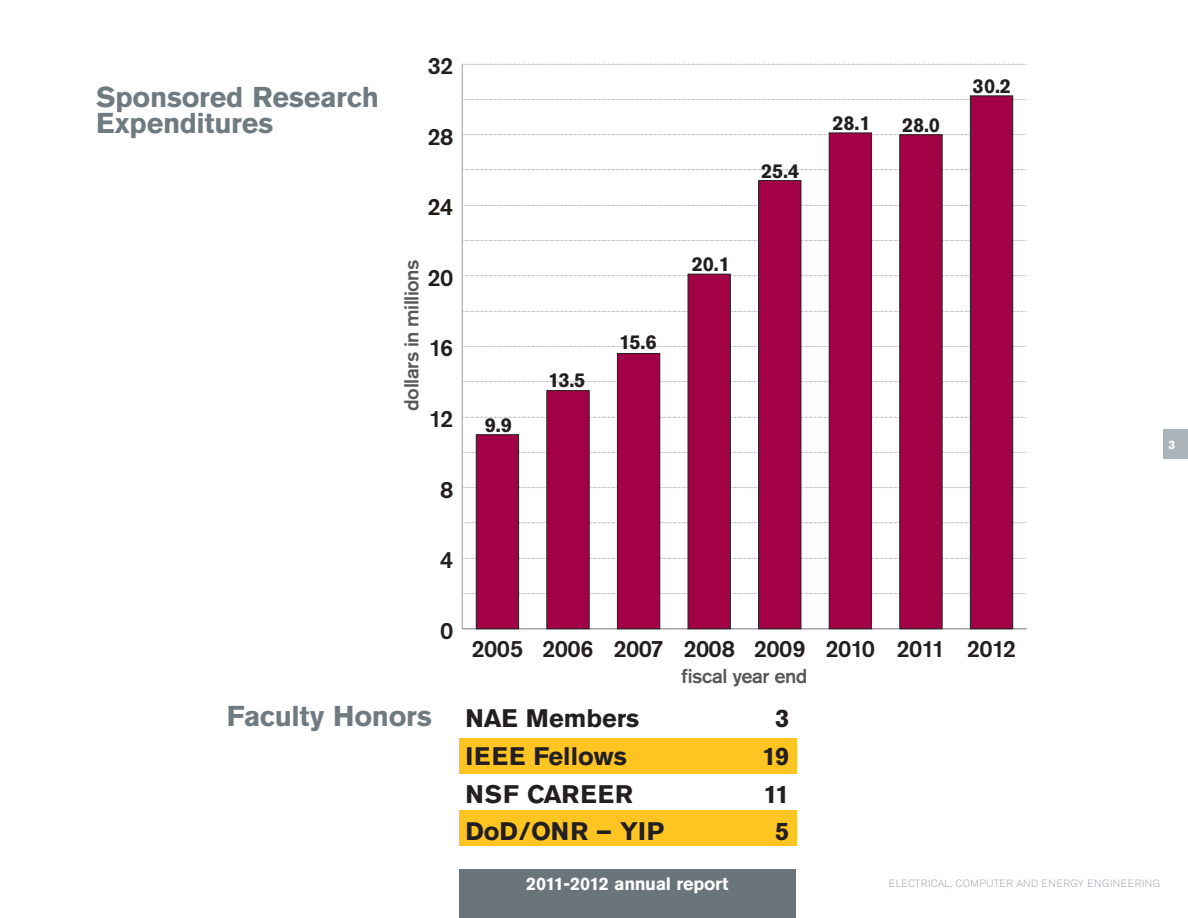
<style>
.page{position:relative;width:1188px;height:918px;background:#fff}
.page>*{position:absolute;margin:0;border:0;box-sizing:border-box;transform-origin:0 0}
.Center_Name_Head{font:700 28.5px/27px "Akzidenz Grotesk Pro";letter-spacing:-.01em;color:#6f7a81}
.Bold_subhead{font:700 25.2px "Akzidenz Grotesk Pro";color:#231f20}
.Bold_subhead-2{font:700 25.2px "Akzidenz Grotesk Pro";letter-spacing:.04em;color:#231f20}
.t1{font:500 23.55px "Akzidenz Grotesk Pro";letter-spacing:-.025em;color:#231f20}
.t2{font:500 23.55px "Akzidenz Grotesk Pro";color:#221a15}
.t3{font:700 19.95px "Akzidenz Grotesk Pro";letter-spacing:-.01em;color:#231f20}
.t4{font:500 19.95px "Akzidenz Grotesk Pro";letter-spacing:-.025em;color:#57585a}
.t5{font:700 18px "Akzidenz Grotesk Pro";letter-spacing:-.02em;color:#fff}
.t6{font:700 12px "Akzidenz Grotesk Pro";color:#fff}
.t7{font:300 10.5px "Akzidenz Grotesk Pro";letter-spacing:.03em;color:#acb3b9}
</style>
<div class="page">
<div style="left:459px;top:810px;width:337px;height:36px;background:#fec422"></div>
<div style="left:459px;top:738px;width:337px;height:36px;background:#fec422"></div>
<hr style="left:462px;top:64px;width:1px;height:565px;background:#acadb1">
<hr style="left:462px;top:628px;width:565px;height:1px;background:#acadb1">
<svg style="left:462px;top:558px;width:565px;height:1px"></svg>
<svg style="left:462px;top:487px;width:565px;height:1px"></svg>
<svg style="left:462px;top:416px;width:565px;height:2px"></svg>
<svg style="left:462px;top:346px;width:565px;height:1px"></svg>
<svg style="left:462px;top:275px;width:565px;height:1px"></svg>
<svg style="left:462px;top:205px;width:565px;height:1px"></svg>
<svg style="left:462px;top:134px;width:565px;height:1px"></svg>
<svg style="left:462px;top:64px;width:565px;height:1px"></svg>
<svg style="left:462px;top:593px;width:565px;height:1px"></svg>
<svg style="left:462px;top:522px;width:565px;height:2px"></svg>
<svg style="left:462px;top:452px;width:565px;height:1px"></svg>
<svg style="left:462px;top:381px;width:565px;height:1px"></svg>
<svg style="left:462px;top:311px;width:565px;height:1px"></svg>
<svg style="left:462px;top:240px;width:565px;height:1px"></svg>
<svg style="left:462px;top:169px;width:565px;height:2px"></svg>
<svg style="left:462px;top:99px;width:565px;height:1px"></svg>
<div style="left:476px;top:434px;width:43px;height:195px;background:#a30146;border:1px solid #231f20"></div>
<div style="left:547px;top:390px;width:42px;height:239px;background:#a30146"></div>
<div style="left:617px;top:353px;width:43px;height:276px;background:#a30146;border:1px solid #231f20"></div>
<div style="left:688px;top:274px;width:43px;height:355px;background:#a30146;border:1px solid #231f20"></div>
<div style="left:758px;top:180px;width:43px;height:449px;background:#a30146;border:1px solid #231f20"></div>
<div style="left:829px;top:133px;width:43px;height:496px;background:#a30146;border:1px solid #231f20"></div>
<div style="left:899px;top:134px;width:43px;height:495px;background:#a30146;border:1px solid #231f20"></div>
<div style="left:970px;top:96px;width:43px;height:533px;background:#a30146;border:1px solid #231f20"></div>
<div style="left:459px;top:870px;width:337px;height:48px;background:#6a747b"></div>
<div style="left:1163px;top:430px;width:25px;height:29px;background:#acb3b9"></div>
<p class="Center_Name_Head" style="left:96px;top:83px;width:284px">Sponsored Research<br>Expenditures</p>
<p class="t1" style="left:427px;top:51px;width:27px">32</p>
<p class="t1" style="left:427px;top:121px;width:27px">28</p>
<p class="t2" style="left:427px;top:192px;width:27px">24</p>
<p class="t4" style="left:399px;top:411px;width:153px;rotate:-90deg">dollars in millions</p>
<p class="t1" style="left:427px;top:262px;width:27px">20</p>
<p class="t1" style="left:429px;top:333px;width:26px">16</p>
<p class="t1" style="left:429px;top:403px;width:26px">12</p>
<p class="t1" style="left:440px;top:474px;width:15px">8</p>
<p class="t3" style="left:485px;top:413px;width:29px">9.9</p>
<p class="t3" style="left:548px;top:367px;width:39px">13.5</p>
<p class="t3" style="left:619px;top:329px;width:39px">15.6</p>
<p class="t3" style="left:692px;top:251px;width:40px">20.1</p>
<p class="t3" style="left:761px;top:158px;width:40px">25.4</p>
<p class="t3" style="left:833px;top:111px;width:40px">28.1</p>
<p class="t3" style="left:902px;top:112px;width:40px">28.0</p>
<p class="t3" style="left:973px;top:73px;width:40px">30.2</p>
<p class="t6" style="left:1169px;top:437px;width:8px">3</p>
<p class="t1" style="left:440px;top:545px;width:15px">4</p>
<p class="t1" style="left:440px;top:615px;width:15px">0</p>
<p class="Center_Name_Head" style="left:227px;top:702px;width:207px">Faculty Honors</p>
<p class="t1" style="left:472px;top:634px;width:546px">2005 2006 2007 2008 2009 2010 2011 2012</p>
<p class="t4" style="left:681px;top:663px;width:128px">fiscal year end</p>
<p class="Bold_subhead" style="left:465px;top:702px;width:175px">NAE Members</p>
<p class="Bold_subhead" style="left:775px;top:702px;width:16px">3</p>
<p class="Bold_subhead" style="left:465px;top:740px;width:163px">IEEE Fellows</p>
<p class="Bold_subhead" style="left:762px;top:740px;width:29px">19</p>
<p class="Bold_subhead-2" style="left:465px;top:778px;width:169px">NSF CAREER</p>
<p class="Bold_subhead" style="left:764px;top:778px;width:27px">11</p>
<p class="Bold_subhead" style="left:465px;top:815px;width:200px">DoD/ONR – YIP</p>
<p class="Bold_subhead" style="left:775px;top:815px;width:16px">5</p>
<p class="t5" style="left:526px;top:872px;width:204px">2011-2012 annual report</p>
<p class="t7" style="left:889px;top:876px;width:273px">ELECTRICAL, COMPUTER AND ENERGY ENGINEERING</p>
</div>
